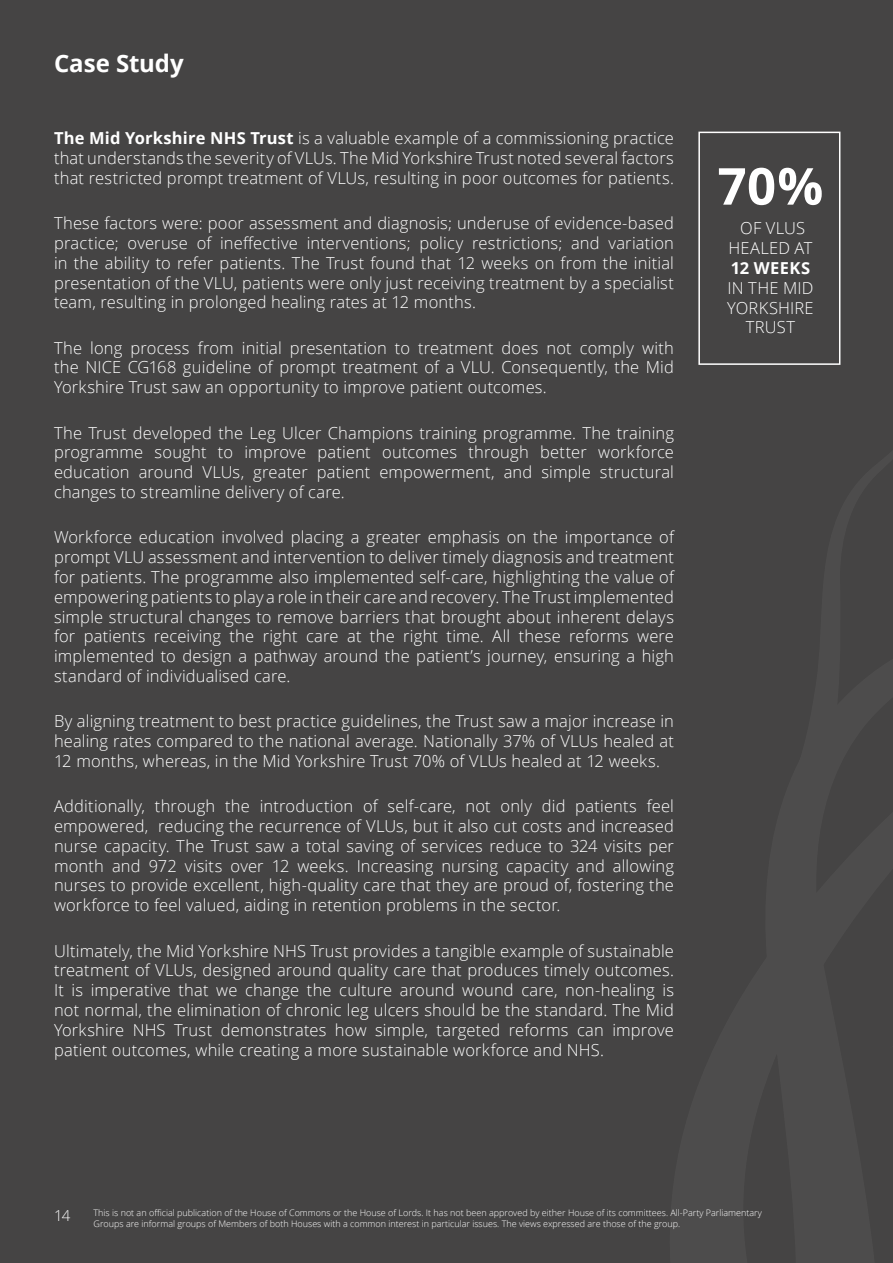
<style>
.page{position:relative;width:893px;height:1263px;background:#454444}
.page>*{position:absolute;margin:0;border:0;box-sizing:border-box;transform-origin:0 0}
.t1{font:700 51px "Open Sans";color:#fff}
.t2{font:700 24px "Open Sans";color:#fff}
.t3{font:300 16.5px/19.8px "Open Sans";letter-spacing:.01em;color:#fff;text-align:justify}
.t4{font:700 16.5px "Open Sans";letter-spacing:.02em;color:#fff}
.t5{font:300 15px "Open Sans";color:#fff}
.t6{font:300 9px/10.8px "Open Sans";color:#fff}
.s1{font-weight:700}
</style>
<div class="page">
<div style="left:698px;top:132px;width:142px;height:233px;border:2px solid #fff"></div>
<h2 class="t2" style="left:54px;top:47px;width:131px">Case Study</h2>
<p class="t3" style="left:54px;top:128px;width:621px"><span class="s1">The Mid Yorkshire NHS Trust</span> is a valuable example of a commissioning practice that understands the severity of VLUs. The Mid Yorkshire Trust noted several factors that restricted prompt treatment of VLUs, resulting in poor outcomes for patients.</p>
<p class="t3" style="left:54px;top:213px;width:621px">These factors were: poor assessment and diagnosis; underuse of evidence-based practice; overuse of ineffective interventions; policy restrictions; and variation in the ability to refer patients. The Trust found that 12 weeks on from the initial presentation of the VLU, patients were only just receiving treatment by a specialist team, resulting in prolonged healing rates at 12 months.</p>
<p class="t3" style="left:54px;top:337px;width:621px">The long process from initial presentation to treatment does not comply with the NICE CG168 guideline of prompt treatment of a VLU. Consequently, the Mid Yorkshire Trust saw an opportunity to improve patient outcomes.</p>
<p class="t3" style="left:54px;top:422px;width:621px">The Trust developed the Leg Ulcer Champions training programme. The training programme sought to improve patient outcomes through better workforce education around VLUs, greater patient empowerment, and simple structural changes to streamline delivery of care.</p>
<p class="t3" style="left:54px;top:527px;width:621px">Workforce education involved placing a greater emphasis on the importance of prompt VLU assessment and intervention to deliver timely diagnosis and treatment for patients. The programme also implemented self-care, highlighting the value of empowering patients to play a role in their care and recovery. The Trust implemented simple structural changes to remove barriers that brought about inherent delays for patients receiving the right care at the right time. All these reforms were implemented to design a pathway around the patient’s journey, ensuring a high standard of individualised care.</p>
<p class="t3" style="left:54px;top:711px;width:621px">By aligning treatment to best practice guidelines, the Trust saw a major increase in healing rates compared to the national average. Nationally 37% of VLUs healed at 12 months, whereas, in the Mid Yorkshire Trust 70% of VLUs healed at 12 weeks.</p>
<p class="t3" style="left:54px;top:796px;width:621px">Additionally, through the introduction of self-care, not only did patients feel empowered, reducing the recurrence of VLUs, but it also cut costs and increased nurse capacity. The Trust saw a total saving of services reduce to 324 visits per month and 972 visits over 12 weeks. Increasing nursing capacity and allowing nurses to provide excellent, high-quality care that they are proud of, fostering the workforce to feel valued, aiding in retention problems in the sector.</p>
<p class="t3" style="left:54px;top:940px;width:621px">Ultimately, the Mid Yorkshire NHS Trust provides a tangible example of sustainable treatment of VLUs, designed around quality care that produces timely outcomes.<br>It is imperative that we change the culture around wound care, non-healing is not normal, the elimination of chronic leg ulcers should be the standard. The Mid Yorkshire NHS Trust demonstrates how simple, targeted reforms can improve patient outcomes, while creating a more sustainable workforce and NHS.</p>
<h1 class="t1" style="left:717px;top:150px;width:107px">70%</h1>
<p class="t3" style="left:728px;top:218px;width:86px;text-align:center">OF VLUS<br>HEALED AT</p>
<p class="t4" style="left:731px;top:256px;width:81px">12 WEEKS</p>
<p class="t3" style="left:727px;top:277px;width:88px;text-align:center">IN THE MID<br>YORKSHIRE<br>TRUST</p>
<p class="t5" style="left:54px;top:1205px;width:18px">14</p>
<p class="t6" style="left:94px;top:1207px;width:670px">This is not an official publication of the House of Commons or the House of Lords. It has not been approved by either House of its committees. All-Party Parliamentary<br>Groups are informal groups of Members of both Houses with a common interest in particular issues. The views expressed are those of the group.</p>
</div>
